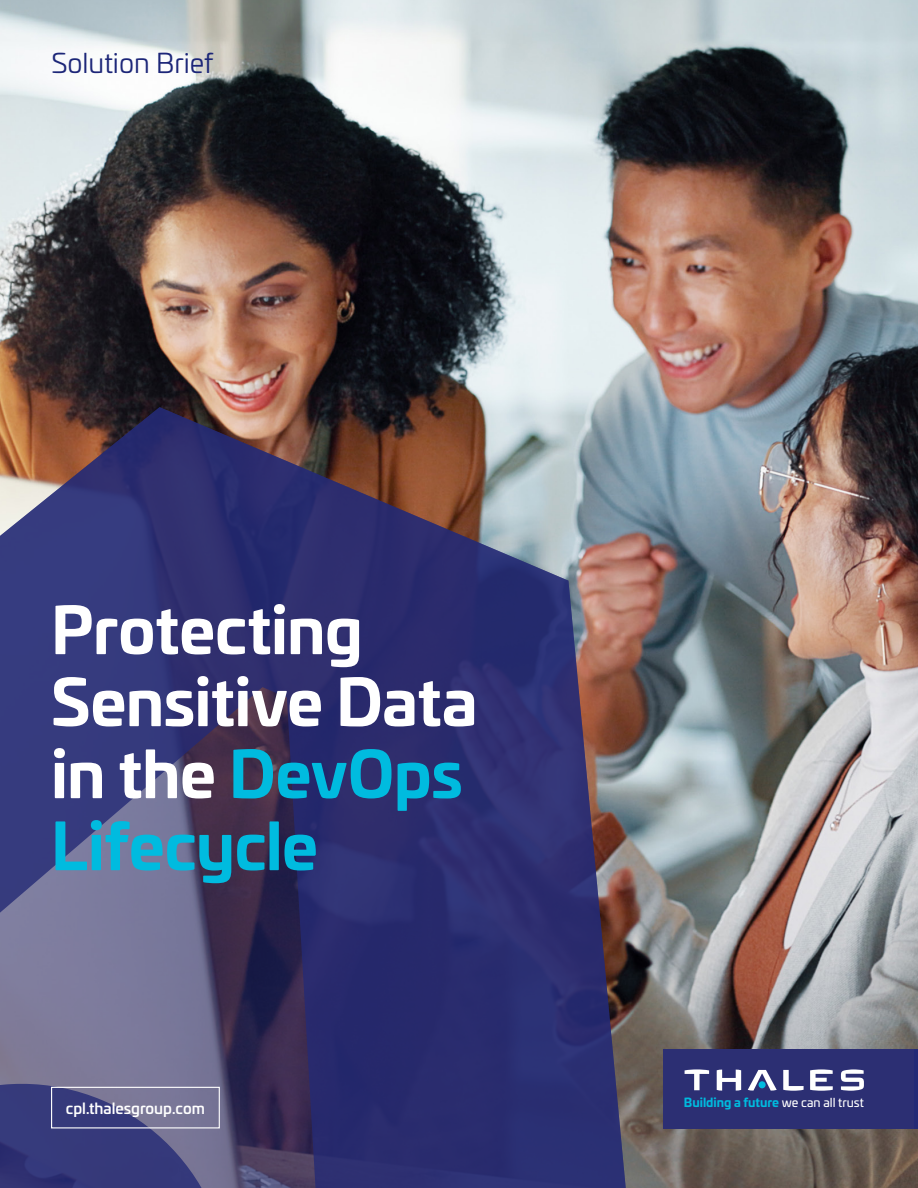
<style>
.page{position:relative;width:918px;height:1188px;background:#fff}
.page>*{position:absolute;margin:0;border:0;box-sizing:border-box;transform-origin:0 0}
.t1{font:700 63px/72px "Univia Pro";letter-spacing:-.01em;color:#fff}
.t2{font:27px "Univia Pro";color:#1c2678}
.t3{font:500 15px "Univia Pro";color:#fff}
.t4{font:700 12.15px "Univia Pro";color:#00bbdf}
.s1{color:#00bbdf}
.s2{font-weight:400;color:#fff}
</style>
<div class="page">
<img style="left:0;top:0;width:918px;height:1188px">
<svg style="left:0;top:406px;width:694px;height:782px;background:#4b4772"></svg>
<svg style="left:0;top:1055px;width:259px;height:133px;background:#525281"></svg>
<div style="left:663px;top:1049px;width:251px;height:79px;background:#2c2f73"></div>
<svg style="left:841px;top:1069px;width:23px;height:22px"></svg>
<svg style="left:810px;top:1069px;width:23px;height:22px"></svg>
<svg style="left:783px;top:1070px;width:21px;height:21px"></svg>
<svg style="left:748px;top:1070px;width:29px;height:21px"></svg>
<div style="left:759px;top:1081px;width:7px;height:7px;background:#00bbdf;border-radius:50%"></div>
<svg style="left:717px;top:1070px;width:24px;height:21px"></svg>
<svg style="left:685px;top:1069px;width:24px;height:21px"></svg>
<div style="left:51px;top:1087px;width:169px;height:41px;border:1px solid #fff"></div>
<p class="t2" style="left:51px;top:43px;width:163px">Solution Brief</p>
<p class="t1" style="left:51px;top:590px;width:428px">Protecting<br>Sensitive Data in the <span class="s1">DevOps<br>Lifecycle</span></p>
<p class="t3" style="left:66px;top:1096px;width:141px">cpl.thalesgroup.com</p>
<p class="t4" style="left:684px;top:1093px;width:181px">Building a future <span class="s2">we can all trust</span></p>
</div>
